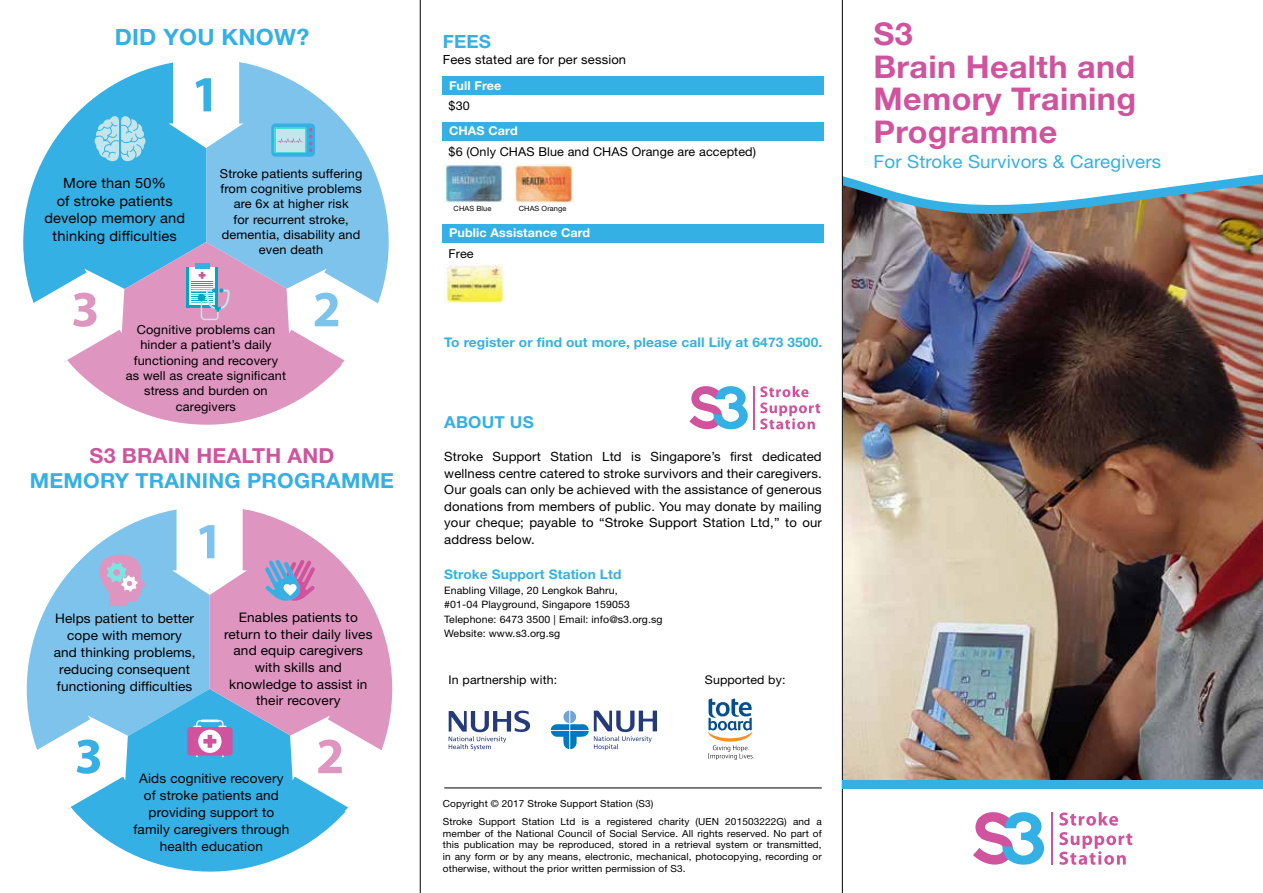
<style>
.page{position:relative;width:1263px;height:893px;background:#fff}
.page>*{position:absolute;margin:0;border:0;box-sizing:border-box;transform-origin:0 0}
.t1{font:700 31.35px/32.7px "Helvetica Neue LT Std";letter-spacing:.01em;color:#d0539e}
.t2{font:700 22.5px "Helvetica Neue LT Std";letter-spacing:.01em;color:#35b0e5}
.t3{font:700 20.7px "Helvetica Neue LT Std";letter-spacing:.01em;color:#35b0e5}
.t4{font:700 20.7px "Helvetica Neue LT Std";letter-spacing:.01em;color:#d0539e}
.t5{font:700 18.3px "Helvetica Neue LT Std";color:#35b0e5}
.t6{font:18.15px "Helvetica Neue LT Std";letter-spacing:.01em;color:#35b0e5}
.t7{font:700 16.5px "Helvetica Neue LT Std";letter-spacing:.01em;color:#35b0e5}
.t8{font:14.1px/17.5px "Helvetica Neue LT Std";letter-spacing:.01em;color:#000;text-align:center}
.t9{font:700 13.35px "Helvetica Neue LT Std";letter-spacing:.01em;color:#35b0e5}
.t10{font:13.2px/16.6px "Helvetica Neue LT Std";letter-spacing:.01em;color:#000;text-align:center}
.t11{font:700 13.2px "Helvetica Neue LT Std";letter-spacing:.01em;color:#35b0e5}
.t12{font:12.75px/16.5px "Helvetica Neue LT Std";letter-spacing:.01em;color:#000;text-align:justify}
.t13{font:12.6px "Helvetica Neue LT Std";letter-spacing:.01em;color:#000}
.t14{font:12.45px/15.1px "Helvetica Neue LT Std";letter-spacing:.01em;color:#000;text-align:center}
.t15{font:12.15px "Helvetica Neue LT Std";letter-spacing:.01em;color:#000}
.t16{font:700 12.15px "Helvetica Neue LT Std";letter-spacing:.01em;color:#fff}
.t17{font:12px "Helvetica Neue LT Std";letter-spacing:.01em;color:#000}
.t18{font:10.2px/14.4px "Helvetica Neue LT Std";letter-spacing:.01em;color:#000}
.t19{font:9.75px/11.7px "Helvetica Neue LT Std";letter-spacing:.01em;color:#000}
.t20{font:7.2px "Helvetica Neue LT Std";letter-spacing:.01em;color:#000}
</style>
<div class="page">
<img style="left:843px;top:227px;width:420px;height:553px">
<img style="left:843px;top:174px;width:420px;height:53px">
<svg style="left:1059px;top:812px;width:59px;height:14px"></svg>
<svg style="left:1059px;top:832px;width:73px;height:33px"></svg>
<svg style="left:973px;top:812px;width:71px;height:53px"></svg>
<hr style="left:1051px;top:812px;width:1px;height:53px;background:#d0539e">
<svg style="left:760px;top:386px;width:60px;height:43px"></svg>
<svg style="left:689px;top:386px;width:59px;height:43px"></svg>
<hr style="left:753px;top:386px;width:1px;height:43px;background:#d0539e">
<div style="left:442px;top:77px;width:381px;height:18px;background:#35b0e5"></div>
<div style="left:442px;top:224px;width:381px;height:19px;background:#35b0e5"></div>
<img style="left:444px;top:265px;width:61px;height:39px">
<div style="left:442px;top:122px;width:381px;height:19px;background:#35b0e5"></div>
<img style="left:513px;top:163px;width:60px;height:39px">
<img style="left:444px;top:163px;width:60px;height:39px">
<svg style="left:23px;top:63px;width:183px;height:206px;fill:#35b0e5"></svg>
<svg style="left:48px;top:242px;width:292px;height:183px;fill:#de96c1"></svg>
<svg style="left:206px;top:63px;width:183px;height:270px;fill:#7dc3ec"></svg>
<svg style="left:169px;top:62px;width:75px;height:86px"></svg>
<svg style="left:287px;top:269px;width:97px;height:98px"></svg>
<svg style="left:25px;top:269px;width:100px;height:95px"></svg>
<div style="left:186px;top:267px;width:32px;height:40px;background:linear-gradient(to bottom,#00a6c2,#00a6c2)"></div>
<div style="left:190px;top:268px;width:25px;height:37px;background:#fff"></div>
<div style="left:195px;top:264px;width:14px;height:5px;background:#35b0e5"></div>
<svg style="left:191px;top:272px;width:39px;height:48px"></svg>
<div style="left:271px;top:123px;width:44px;height:34px;background:#35b0e5;border-radius:4px"></div>
<div style="left:274px;top:127px;width:32px;height:26px;background:linear-gradient(to right,#c2e6eb,#c2e6eb);border-radius:2px"></div>
<div style="left:276px;top:129px;width:28px;height:22px;background:#c2e6eb"></div>
<svg style="left:278px;top:138px;width:25px;height:5px"></svg>
<svg style="left:309px;top:128px;width:3px;height:24px"></svg>
<svg style="left:94px;top:116px;width:52px;height:48px;background:#88cfe8"></svg>
<hr style="left:420px;top:0;width:1px;height:893px;background:#000">
<hr style="left:842px;top:0;width:1px;height:893px;background:#000">
<div style="left:842px;top:780px;width:421px;height:8px;background:#35b0e5"></div>
<svg style="left:449px;top:711px;width:81px;height:39px"></svg>
<svg style="left:551px;top:711px;width:106px;height:39px"></svg>
<svg style="left:708px;top:698px;width:46px;height:62px"></svg>
<hr style="left:444px;top:788px;width:378px;height:1px;background:#000">
<svg style="left:27px;top:510px;width:183px;height:205px;fill:#7dc3ec"></svg>
<svg style="left:52px;top:689px;width:292px;height:183px;fill:#35b0e5"></svg>
<svg style="left:210px;top:510px;width:183px;height:270px;fill:#de96c1"></svg>
<svg style="left:172px;top:509px;width:76px;height:86px"></svg>
<svg style="left:290px;top:715px;width:97px;height:99px"></svg>
<svg style="left:28px;top:715px;width:101px;height:96px"></svg>
<svg style="left:99px;top:552px;width:47px;height:54px;background:#b8b0d4"></svg>
<svg style="left:265px;top:560px;width:50px;height:41px;background:#a095c9"></svg>
<div style="left:187px;top:727px;width:46px;height:28px;background:#d0539e;border-radius:3px"></div>
<svg style="left:198px;top:730px;width:24px;height:23px"></svg>
<svg style="left:193px;top:720px;width:34px;height:28px"></svg>
<h2 class="t2" style="left:115px;top:23px;width:196px">Did You Know?</h2>
<h3 class="t8" style="left:44px;top:174px;width:142px">More than 50%<br>of stroke patients develop memory and thinking difficulties</h3>
<p class="t14" style="left:220px;top:166px;width:144px">Stroke patients suffering from cognitive problems are 6x at higher risk<br>for recurrent stroke, dementia, disability and even death</p>
<p class="t14" style="left:126px;top:322px;width:162px">Cognitive problems can hinder a patient’s daily functioning and recovery as well as create significant stress and burden on caregivers</p>
<h3 class="t4" style="left:90px;top:443px;width:152px">S3 Brain Health</h3>
<h3 class="t4" style="left:288px;top:443px;width:45px">and</h3>
<h3 class="t3" style="left:30px;top:467px;width:315px">Memory Training Programm</h3>
<h3 class="t3" style="left:380px;top:467px;width:15px">e</h3>
<h3 class="t10" style="left:54px;top:609px;width:143px;line-height:17.2px">Helps patient to better cope with memory<br>and thinking problems, reducing consequent functioning difficulties</h3>
<h3 class="t10" style="left:224px;top:609px;width:150px">Enables patients to return to their daily lives and equip caregivers with skills and knowledge to assist in their recovery</h3>
<h3 class="t10" style="left:133px;top:769px;width:157px;line-height:17.1px">Aids cognitive recovery of stroke patients and providing support to family caregivers through health education</h3>
<h3 class="t5" style="left:443px;top:30px;width:48px">Fees</h3>
<p class="t13" style="left:443px;top:52px;width:185px">Fees stated are for per session</p>
<p class="t16" style="left:449px;top:78px;width:54px">Full Free</p>
<p class="t15" style="left:449px;top:99px;width:23px">$30</p>
<p class="t16" style="left:449px;top:123px;width:70px">CHAS Card</p>
<p class="t15" style="left:449px;top:145px;width:309px">$6 (Only CHAS Blue and CHAS Orange are accepted)</p>
<p class="t20" style="left:454px;top:204px;width:39px">CHAS Blue</p>
<p class="t20" style="left:519px;top:204px;width:49px">CHAS Orange</p>
<p class="t16" style="left:449px;top:225px;width:143px">Public Assistance Card</p>
<p class="t15" style="left:449px;top:247px;width:27px">Free</p>
<h3 class="t9" style="left:444px;top:334px;width:379px">To register or find out more, please call Lily at 6473 3500.</h3>
<h3 class="t7" style="left:444px;top:412px;width:89px">About us</h3>
<p class="t12" style="left:444px;top:448px;width:379px">Stroke Support Station Ltd is Singapore’s first dedicated wellness centre catered to stroke survivors and their caregivers.<br>Our goals can only be achieved with the assistance of generous donations from members of public. You may donate by mailing your cheque; payable to “Stroke Support Station Ltd,” to our address below.</p>
<h3 class="t11" style="left:444px;top:566px;width:179px">Stroke Support Station Ltd</h3>
<p class="t18" style="left:444px;top:583px;width:220px">Enabling Village, 20 Lengkok Bahru,<br>#01-04 Playground, Singapore 159053<br>Telephone: 6473 3500 | Email: info@s3.org.sg Website: www.s3.org.sg</p>
<p class="t17" style="left:449px;top:673px;width:110px">In partnership with:</p>
<p class="t17" style="left:705px;top:673px;width:82px">Supported by:</p>
<p class="t19" style="left:443px;top:794px;width:380px;line-height:18.1px">Copyright © 2017 Stroke Support Station (S3)<br>Stroke Support Station Ltd is a registered charity (UEN 201503222G) and a</p>
<p class="t19" style="left:443px;top:827px;width:380px;text-align:justify">member of the National Council of Social Service. All rights reserved. No part of this publication may be reproduced, stored in a retrieval system or transmitted, in any form or by any means, electronic, mechanical, photocopying, recording or otherwise, without the prior written permission of S3.</p>
<h1 class="t1" style="left:873px;top:17px;width:264px">S3<br>Brain Health and<br>Memory Training<br>Programme</h1>
<h3 class="t6" style="left:873px;top:151px;width:289px">For Stroke Survivors &amp; Caregivers</h3>
</div>
